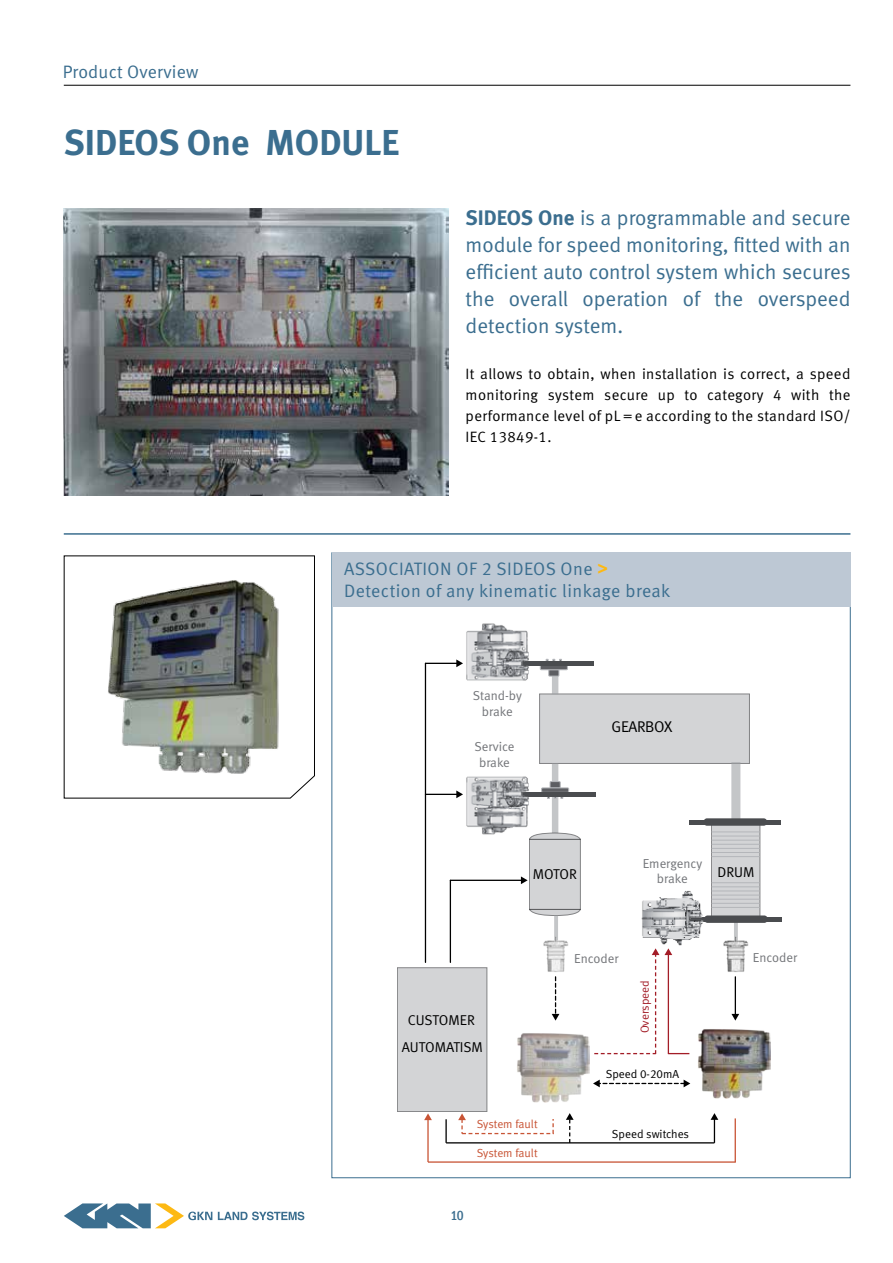
<style>
.page{position:relative;width:893px;height:1263px;background:#fff}
.page>*{position:absolute;margin:0;border:0;box-sizing:border-box;transform-origin:0 0}
.t1{font:36px "Meta Bold LF";color:#3b6e8f}
.t2{font:21px/27px "Meta Normal LF";color:#3b6e8f;text-align:justify}
.t3{font:18px/21.6px "Meta Normal LF";letter-spacing:.025em;color:#3b6e8f}
.t4{font:15.6px "Meta Normal LF";letter-spacing:-.025em;color:#000}
.t5{font:15px/21px "Meta Normal LF";letter-spacing:.025em;color:#000;text-align:justify}
.t6{font:14.25px/27.3px "Meta Normal LF";color:#000;text-align:center}
.t7{font:500 condensed 13.5px "Franklin Gothic";color:#3b6e8f}
.t8{font:12.9px/15.6px "Meta Normal LF";color:#737579;text-align:center}
.t9{font:11.7px "Meta Normal LF";color:#000}
.t10{font:11.7px "Meta Normal LF";letter-spacing:-.005em;color:#c85435}
.t11{font:11.7px "Meta Normal LF";color:#a31d27}
.s1{font-family:"Meta";font-weight:700}
.s2{font-family:"Arial";font-weight:700;color:#fdb913}
</style>
<div class="page">
<svg style="left:64px;top:555px;width:251px;height:243px"></svg>
<img style="left:64px;top:208px;width:385px;height:288px">
<div style="left:332px;top:553px;width:518px;height:54px;background:#bdc8d4"></div>
<hr style="left:64px;top:533px;width:786px;height:2px;background:#3b6e8f">
<hr style="left:734px;top:916px;width:4px;height:25px;background:#c4c6c8">
<div style="left:540px;top:694px;width:209px;height:69px;background:#d3d4d6"></div>
<div style="left:397px;top:968px;width:90px;height:143px;background:#d3d4d6"></div>
<div style="left:731px;top:762px;width:9px;height:57px;background:#c4c6c8"></div>
<hr style="left:735px;top:977px;width:1px;height:38px;background:#000">
<svg style="left:731px;top:1014px;width:8px;height:6px"></svg>
<div style="left:552px;top:763px;width:6px;height:70px;background:#c4c6c8"></div>
<div style="left:550px;top:781px;width:10px;height:7px;background:#5d5e62"></div>
<div style="left:550px;top:781px;width:10px;height:7px;border:1px solid #b6b8bc"></div>
<svg style="left:547px;top:796px;width:16px;height:2px"></svg>
<div style="left:541px;top:788px;width:28px;height:4px;border:1px solid #b6b8bc"></div>
<hr style="left:515px;top:792px;width:81px;height:4px;background:#4a4c4f">
<div style="left:552px;top:673px;width:6px;height:21px;background:#c4c6c8"></div>
<div style="left:549px;top:670px;width:10px;height:6px;background:#5d5e62"></div>
<div style="left:549px;top:669px;width:10px;height:7px;border:1px solid #b6b8bc"></div>
<svg style="left:546px;top:659px;width:16px;height:2px"></svg>
<div style="left:540px;top:665px;width:27px;height:5px;background:#5d5e62"></div>
<div style="left:540px;top:665px;width:28px;height:5px;border:1px solid #b6b8bc"></div>
<hr style="left:513px;top:661px;width:81px;height:4px;background:#4a4c4f">
<div style="left:529px;top:839px;width:51px;height:70px;background:#d3d4d6"></div>
<svg style="left:532px;top:833px;width:49px;height:6px"></svg>
<svg style="left:529px;top:909px;width:52px;height:7px"></svg>
<img style="left:517px;top:1033px;width:73px;height:70px">
<img style="left:698px;top:1029px;width:73px;height:70px">
<hr style="left:450px;top:880px;width:1px;height:82px;background:#000">
<hr style="left:450px;top:880px;width:72px;height:1px;background:#000">
<svg style="left:521px;top:876px;width:7px;height:8px"></svg>
<hr style="left:425px;top:663px;width:1px;height:299px;background:#000">
<hr style="left:425px;top:663px;width:32px;height:1px;background:#000">
<svg style="left:456px;top:659px;width:7px;height:8px"></svg>
<hr style="left:425px;top:794px;width:32px;height:1px;background:#000">
<svg style="left:456px;top:790px;width:7px;height:8px"></svg>
<svg style="left:458px;top:1113px;width:96px;height:21px"></svg>
<hr style="left:427px;top:1119px;width:2px;height:43px;background:#c85435">
<svg style="left:424px;top:1113px;width:8px;height:7px"></svg>
<hr style="left:428px;top:1161px;width:308px;height:2px;background:#c85435">
<hr style="left:735px;top:1118px;width:1px;height:44px;background:#c85435">
<svg style="left:594px;top:950px;width:95px;height:104px"></svg>
<svg style="left:593px;top:1079px;width:97px;height:8px"></svg>
<hr style="left:445px;top:1119px;width:2px;height:24px;background:#000">
<hr style="left:446px;top:1142px;width:268px;height:1px;background:#000">
<svg style="left:711px;top:1113px;width:7px;height:30px"></svg>
<svg style="left:566px;top:1113px;width:8px;height:30px"></svg>
<div style="left:711px;top:823px;width:49px;height:95px;background:#d3d4d6"></div>
<hr style="left:712px;top:831px;width:47px;height:1px;background:#b4b6ba">
<hr style="left:712px;top:835px;width:47px;height:1px;background:#b4b6ba">
<hr style="left:712px;top:840px;width:47px;height:1px;background:#b4b6ba">
<hr style="left:712px;top:844px;width:47px;height:1px;background:#b4b6ba">
<hr style="left:712px;top:848px;width:47px;height:1px;background:#b4b6ba">
<hr style="left:712px;top:852px;width:47px;height:1px;background:#b4b6ba">
<hr style="left:712px;top:856px;width:47px;height:1px;background:#b4b6ba">
<hr style="left:712px;top:882px;width:47px;height:1px;background:#b4b6ba">
<hr style="left:712px;top:886px;width:47px;height:1px;background:#b4b6ba">
<hr style="left:712px;top:890px;width:47px;height:1px;background:#b4b6ba">
<hr style="left:712px;top:894px;width:47px;height:1px;background:#b4b6ba">
<hr style="left:712px;top:899px;width:47px;height:1px;background:#b4b6ba">
<hr style="left:712px;top:903px;width:47px;height:1px;background:#b4b6ba">
<hr style="left:712px;top:907px;width:47px;height:1px;background:#b4b6ba">
<hr style="left:689px;top:820px;width:92px;height:4px;background:#4a4c4f">
<div style="left:703px;top:818px;width:64px;height:8px;background:#4a4c4f;border-radius:4px"></div>
<hr style="left:690px;top:917px;width:92px;height:4px;background:#4a4c4f">
<div style="left:704px;top:915px;width:64px;height:8px;background:#4a4c4f;border-radius:4px"></div>
<img style="left:466px;top:623px;width:66px;height:58px">
<img style="left:466px;top:776px;width:66px;height:63px">
<img style="left:641px;top:890px;width:65px;height:60px">
<img style="left:723px;top:936px;width:26px;height:36px">
<svg style="left:554px;top:915px;width:4px;height:15px"></svg>
<svg style="left:552px;top:977px;width:7px;height:43px"></svg>
<img style="left:543px;top:930px;width:26px;height:42px">
<svg style="left:64px;top:1203px;width:148px;height:25px"></svg>
<svg style="left:218px;top:1211px;width:86px;height:9px"></svg>
<hr style="left:64px;top:85px;width:786px;height:1px;background:#000">
<p class="t3" style="left:63px;top:61px;width:137px">Product Overview</p>
<h1 class="t1" style="left:64px;top:122px;width:337px">SIDEOS One MODULE</h1>
<p class="t2" style="left:466px;top:204px;width:386px"><span class="s1">SIDEOS One</span> is a programmable and secure module for speed monitoring, fitted with an efficient auto control system which secures the overall operation of the overspeed detection system.</p>
<p class="t5" style="left:466px;top:363px;width:386px">It allows to obtain, when installation is correct, a speed monitoring system secure up to category 4 with the performance level of pL = e according to the standard ISO/ IEC 13849-1.</p>
<p class="t3" style="left:344px;top:558px;width:328px">ASSOCIATION OF 2 SIDEOS One <span class="s2">&gt;<br></span>Detection of any kinematic linkage break</p>
<p class="t8" style="left:473px;top:688px;width:51px">Stand-by brake</p>
<p class="t8" style="left:474px;top:739px;width:41px">Service brake</p>
<p class="t4" style="left:612px;top:717px;width:62px">GEARBOX</p>
<p class="t6" style="left:533px;top:860px;width:46px">MOTOR</p>
<p class="t8" style="left:643px;top:855px;width:61px">Emergency brake</p>
<p class="t6" style="left:717px;top:858px;width:38px">DRUM</p>
<p class="t6" style="left:402px;top:1006px;width:83px">CUSTOMER<br>AUTOMATISM</p>
<p class="t10" style="left:477px;top:1118px;width:62px">System fault</p>
<p class="t10" style="left:477px;top:1146px;width:62px">System fault</p>
<p class="t7" style="left:450px;top:1207px;width:15px">10</p>
<p class="t8" style="left:574px;top:950px;width:46px">Encoder</p>
<p class="t11" style="left:638px;top:1033px;width:55px;rotate:-90deg">Overspeed</p>
<p class="t9" style="left:606px;top:1067px;width:75px">Speed 0-20mA</p>
<p class="t9" style="left:612px;top:1127px;width:79px">Speed switches</p>
<p class="t8" style="left:753px;top:949px;width:46px">Encoder</p>
</div>
